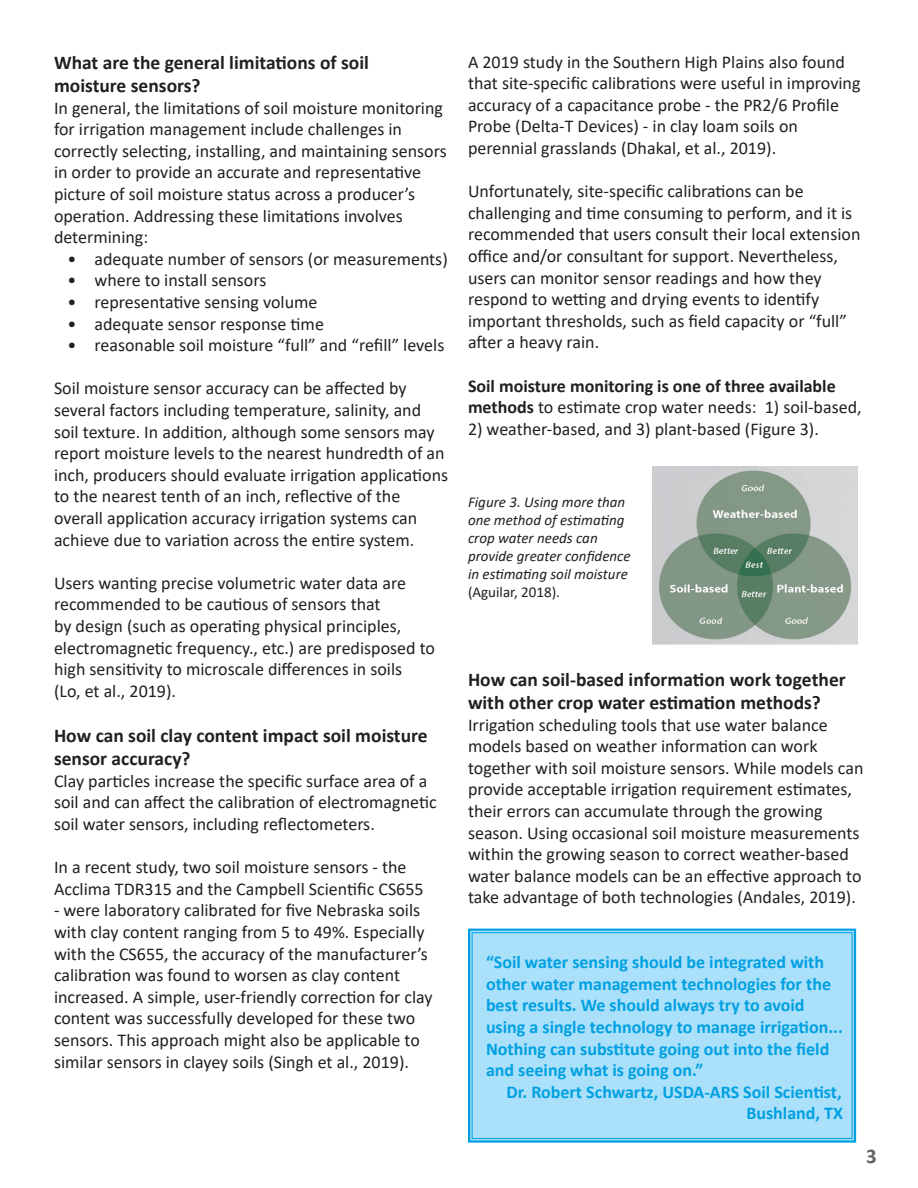
<style>
.page{position:relative;width:918px;height:1188px;background:#fff}
.page>*{position:absolute;margin:0;border:0;box-sizing:border-box;transform-origin:0 0}
.t1{font:700 21px "Calibri";color:#656568}
.t2{font:700 19.5px/23.4px "Calibri";color:#231f20}
.t3{font:18px/21.6px "Calibri";color:#231f20}
.t4{font:700 18px/21.6px "Calibri";color:#00a0e2}
.t5{font:700 18px "Calibri";color:#231f20}
.t6{font:italic 15px/18px "Calibri";color:#231f20}
.s1{font-weight:700}
.s2{font-style:normal}
</style>
<div class="page">
<img style="left:652px;top:467px;width:206px;height:178px">
<div style="left:468px;top:928px;width:389px;height:215px;background:#aae0f9"></div>
<div style="left:472px;top:932px;width:380px;height:207px;border:1px solid #00a0e2"></div>
<p class="t2" style="left:54px;top:50px;width:316px">What are the general limitations of soil</p>
<p class="t2" style="left:54px;top:74px;width:148px">moisture sensors?</p>
<p class="t3" style="left:54px;top:96px;width:394px">In general, the limitations of soil moisture monitoring for irrigation management include challenges in correctly selecting, installing, and maintaining sensors in order to provide an accurate and representative picture of soil moisture status across a producer’s operation. Addressing these limitations involves determining:</p>
<p class="t3" style="left:68px;top:248px;width:382px">• adequate number of sensors (or measurements)</p>
<p class="t3" style="left:68px;top:269px;width:200px">• where to install sensors</p>
<p class="t3" style="left:68px;top:291px;width:251px">• representative sensing volume</p>
<p class="t3" style="left:68px;top:312px;width:258px">• adequate sensor response time</p>
<p class="t3" style="left:68px;top:334px;width:378px">• reasonable soil moisture “full” and “refill” levels</p>
<p class="t3" style="left:54px;top:377px;width:396px">Soil moisture sensor accuracy can be affected by several factors including temperature, salinity, and soil texture. In addition, although some sensors may report moisture levels to the nearest hundredth of an inch, producers should evaluate irrigation applications to the nearest tenth of an inch, reflective of the overall application accuracy irrigation systems can achieve due to variation across the entire system.</p>
<p class="t3" style="left:54px;top:572px;width:383px">Users wanting precise volumetric water data are recommended to be cautious of sensors that<br>by design (such as operating physical principles, electromagnetic frequency., etc.) are predisposed to high sensitivity to microscale differences in soils</p>
<p class="t3" style="left:54px;top:680px;width:124px">(Lo, et al., 2019).</p>
<p class="t2" style="left:54px;top:723px;width:375px">How can soil clay content impact soil moisture sensor accuracy?</p>
<p class="t3" style="left:54px;top:770px;width:384px">Clay particles increase the specific surface area of a soil and can affect the calibration of electromagnetic soil water sensors, including reflectometers.</p>
<p class="t3" style="left:54px;top:856px;width:371px">In a recent study, two soil moisture sensors - the<br>Acclima TDR315 and the Campbell Scientific CS655</p>
<p class="t3" style="left:54px;top:899px;width:380px">- were laboratory calibrated for five Nebraska soils with clay content ranging from 5 to 49%. Especially with the CS655, the accuracy of the manufacturer’s calibration was found to worsen as clay content increased. A simple, user-friendly correction for clay content was successfully developed for these two sensors. This approach might also be applicable to similar sensors in clayey soils (Singh et al., 2019).</p>
<p class="t3" style="left:468px;top:50px;width:394px">A 2019 study in the Southern High Plains also found that site-specific calibrations were useful in improving accuracy of a capacitance probe - the PR2/6 Profile Probe (Delta-T Devices) - in clay loam soils on perennial grasslands (Dhakal, et al., 2019).</p>
<p class="t3" style="left:468px;top:180px;width:386px">Unfortunately, site-specific calibrations can be challenging and time consuming to perform, and it is</p>
<p class="t3" style="left:468px;top:223px;width:394px">recommended that users consult their local extension office and/or consultant for support. Nevertheless, users can monitor sensor readings and how they respond to wetting and drying events to identify important thresholds, such as field capacity or “full” after a heavy rain.</p>
<p class="t5" style="left:468px;top:373px;width:369px">Soil moisture monitoring is one of three available</p>
<p class="t3" style="left:468px;top:396px;width:395px"><span class="s1">methods</span> to estimate crop water needs: 1) soil-based,</p>
<p class="t3" style="left:468px;top:417px;width:352px">2) weather-based, and 3) plant-based (Figure 3).</p>
<p class="t6" style="left:468px;top:492px;width:164px">Figure 3. Using more than one method of estimating crop water needs can provide greater confidence in estimating soil moisture <span class="s2">(Aguilar, 2018).</span></p>
<p class="t2" style="left:468px;top:667px;width:379px">How can soil-based information work together with other crop water estimation methods?</p>
<p class="t3" style="left:468px;top:713px;width:361px">Irrigation scheduling tools that use water balance</p>
<p class="t3" style="left:468px;top:735px;width:397px">models based on weather information can work together with soil moisture sensors. While models can provide acceptable irrigation requirement estimates, their errors can accumulate through the growing season. Using occasional soil moisture measurements within the growing season to correct weather-based water balance models can be an effective approach to take advantage of both technologies (Andales, 2019).</p>
<p class="t4" style="left:486px;top:951px;width:358px">“Soil water sensing should be integrated with other water management technologies for the best results. We should always try to avoid using a single technology to manage irrigation...<br>Nothing can substitute going out into the field and seeing what is going on.”</p>
<p class="t4" style="left:506px;top:1081px;width:337px">Dr. Robert Schwartz, USDA-ARS Soil Scientist,</p>
<p class="t4" style="left:746px;top:1102px;width:98px">Bushland, TX</p>
<p class="t1" style="left:866px;top:1141px;width:12px">3</p>
</div>
